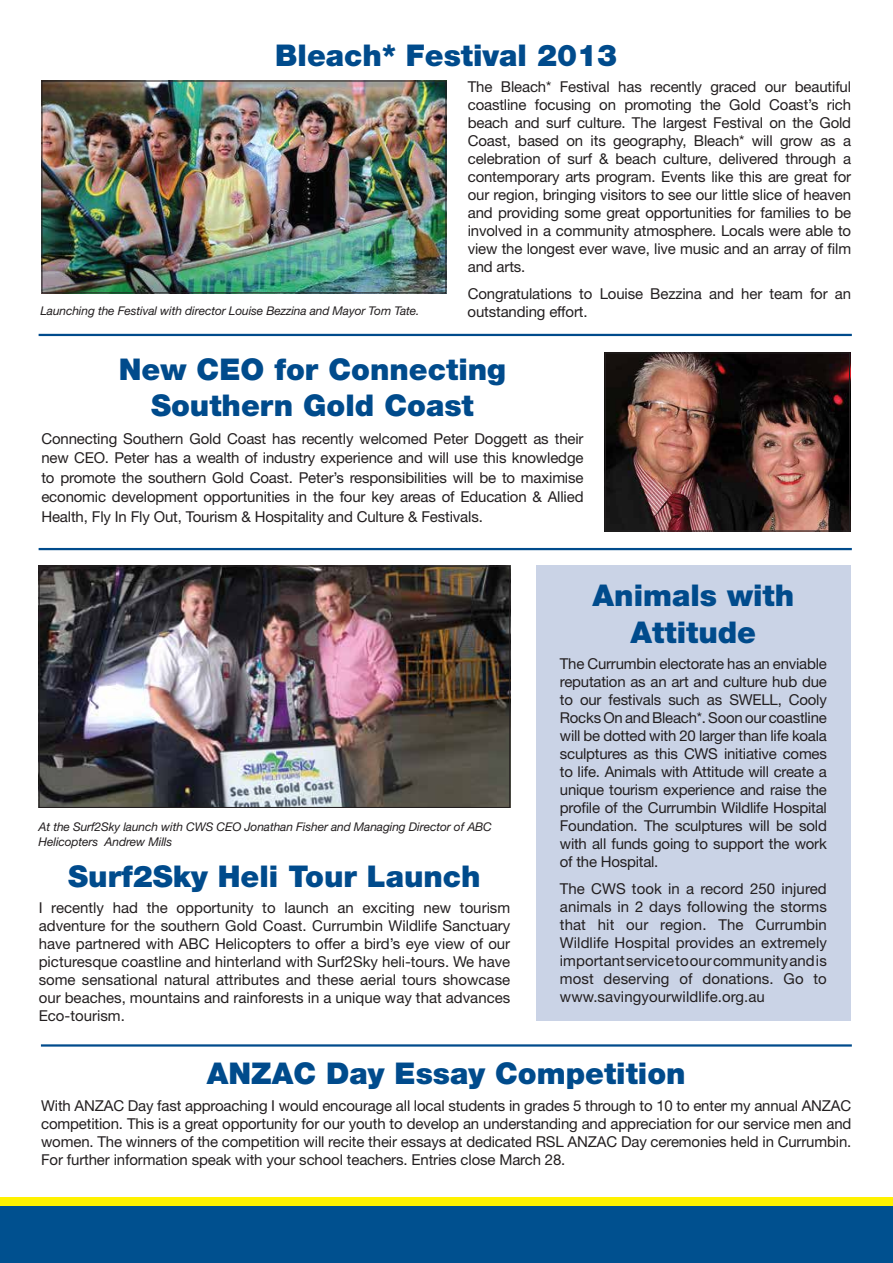
<style>
.page{position:relative;width:893px;height:1263px;background:#fff}
.page>*{position:absolute;margin:0;border:0;box-sizing:border-box;transform-origin:0 0}
.t1{font:900 30px/36px "Helvetica Neue LT Std";color:#004b8c;text-align:center}
.t2{font:15px/18px "Helvetica Neue LT Std";letter-spacing:-.01em;color:#231f20;text-align:justify}
.t3{font:italic 12px/15px "Helvetica Neue LT Std";letter-spacing:-.01em;color:#231f20}
</style>
<div class="page">
<div style="left:0;top:1205px;width:893px;height:58px;background:#00508f"></div>
<div style="left:0;top:1197px;width:893px;height:8px;background:#fff200"></div>
<hr style="left:41px;top:1044px;width:811px;height:2px;background:#004b8c">
<hr style="left:39px;top:334px;width:813px;height:2px;background:#004b8c">
<hr style="left:39px;top:548px;width:813px;height:2px;background:#004b8c">
<img style="left:43px;top:82px;width:401px;height:209px">
<div style="left:41px;top:80px;width:405px;height:213px;border:1px solid #231f20"></div>
<img style="left:607px;top:354px;width:241px;height:175px">
<div style="left:605px;top:352px;width:245px;height:179px;border:1px solid #231f20"></div>
<div style="left:536px;top:566px;width:315px;height:454px;background:#cad3e6"></div>
<img style="left:41px;top:568px;width:467px;height:238px">
<div style="left:39px;top:566px;width:471px;height:242px;border:1px solid #231f20"></div>
<h1 class="t1" style="left:275px;top:37px;width:343px">Bleach* Festival 2013</h1>
<p class="t2" style="left:468px;top:78px;width:385px">The Bleach* Festival has recently graced our beautiful coastline focusing on promoting the Gold Coast’s rich beach and surf culture. The largest Festival on the Gold Coast, based on its geography, Bleach* will grow as a celebration of surf &amp; beach culture, delivered through a contemporary arts program. Events like this are great for our region, bringing visitors to see our little slice of heaven and providing some great opportunities for families to be involved in a community atmosphere. Locals were able to view the longest ever wave, live music and an array of film and arts.</p>
<p class="t2" style="left:468px;top:284px;width:385px">Congratulations to Louise Bezzina and her team for an outstanding effort.</p>
<p class="t3" style="left:40px;top:303px;width:381px">Launching the Festival with director Louise Bezzina and Mayor Tom Tate.</p>
<h1 class="t1" style="left:119px;top:351px;width:389px">New CEO for Connecting<br>Southern Gold Coast</h1>
<p class="t2" style="left:41px;top:428px;width:544px;line-height:19.5px">Connecting Southern Gold Coast has recently welcomed Peter Doggett as their new CEO. Peter has a wealth of industry experience and will use this knowledge to promote the southern Gold Coast. Peter’s responsibilities will be to maximise economic development opportunities in the four key areas of Education &amp; Allied Health, Fly In Fly Out, Tourism &amp; Hospitality and Culture &amp; Festivals.</p>
<p class="t3" style="left:39px;top:819px;width:455px">At the Surf2Sky launch with CWS CEO Jonathan Fisher and Managing Director of ABC<br>Helicopters Andrew Mills</p>
<h1 class="t1" style="left:68px;top:858px;width:414px">Surf2Sky Heli Tour Launch</h1>
<p class="t2" style="left:39px;top:899px;width:473px">I recently had the opportunity to launch an exciting new tourism adventure for the southern Gold Coast. Currumbin Wildlife Sanctuary have partnered with ABC Helicopters to offer a bird’s eye view of our picturesque coastline and hinterland with Surf2Sky heli-tours. We have some sensational natural attributes and these aerial tours showcase our beaches, mountains and rainforests in a unique way that advances Eco-tourism.</p>
<h1 class="t1" style="left:593px;top:578px;width:203px">Animals with<br>Attitude</h1>
<p class="t2" style="left:560px;top:654px;width:269px">The Currumbin electorate has an enviable reputation as an art and culture hub due to our festivals such as SWELL, Cooly Rocks On and Bleach*. Soon our coastline will be dotted with 20 larger than life koala sculptures as this CWS initiative comes to life. Animals with Attitude will create a unique tourism experience and raise the profile of the Currumbin Wildlife Hospital Foundation. The sculptures will be sold with all funds going to support the work of the Hospital.</p>
<p class="t2" style="left:560px;top:879px;width:269px">The CWS took in a record 250 injured animals in 2 days following the storms that hit our region. The Currumbin Wildlife Hospital provides an extremely important service to our community and is most deserving of donations. Go to www.savingyourwildlife.org.au</p>
<h1 class="t1" style="left:207px;top:1055px;width:480px">ANZAC Day Essay Competition</h1>
<p class="t2" style="left:41px;top:1096px;width:812px">With ANZAC Day fast approaching I would encourage all local students in grades 5 through to 10 to enter my annual ANZAC competition. This is a great opportunity for our youth to develop an understanding and appreciation for our service men and women. The winners of the competition will recite their essays at dedicated RSL ANZAC Day ceremonies held in Currumbin.<br>For further information speak with your school teachers. Entries close March 28.</p>
</div>
